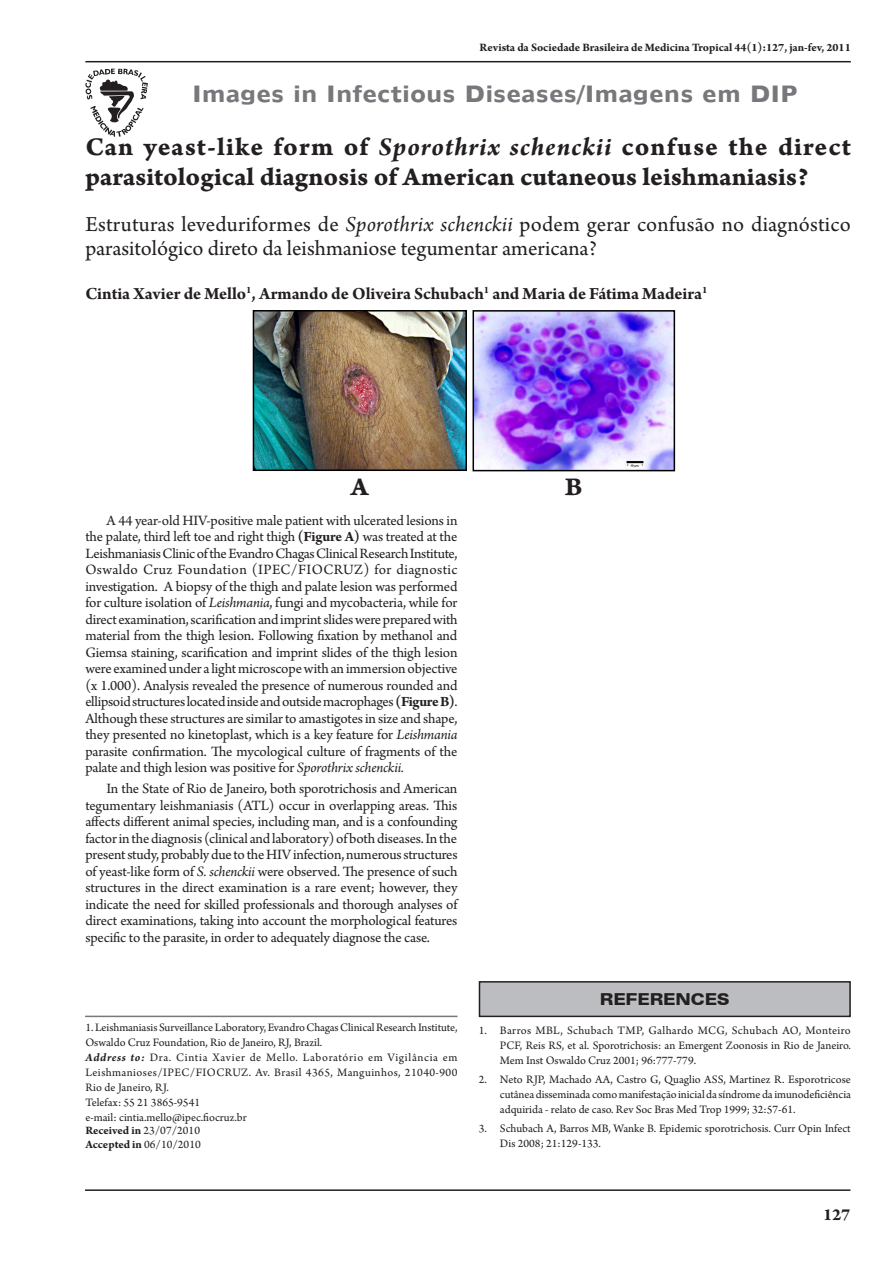
<style>
.page{position:relative;width:893px;height:1263px;background:#fff}
.page>*{position:absolute;margin:0;border:0;box-sizing:border-box;transform-origin:0 0}
.t1{font:27px/30px "Arno Pro Bold Caption";color:#231f20}
.t2{font:22.5px/24px "Arno Pro";letter-spacing:.005em;color:#231f20}
.t3{font:21px "Humanist 970 BT Bold C";color:#76787b}
.t4{font:700 18px "Arno Pro";color:#231f20}
.t5{font:900 expanded 16.5px "Zurich BT";color:#231f20}
.t6{font:15px/16.5px "Arno Pro";letter-spacing:-.01em;color:#231f20;text-align:justify}
.t7{font:12px/15px "Arno Pro";color:#231f20}
.t8{font:700 12px/13.5px "Arno Pro";color:#231f20}
.s1{font-family:"Arno Pro";font-weight:700;font-style:italic}
.s2{font-style:italic}
.s3{font-weight:700}
.s4{font-weight:700;font-style:italic}
.s5{font-weight:400}
</style>
<div class="page">
<hr style="left:85px;top:1189px;width:765px;height:2px;background:#231f20">
<hr style="left:85px;top:1016px;width:372px;height:1px;background:#76787b">
<hr style="left:85px;top:61px;width:766px;height:1px;background:#231f20">
<svg style="left:85px;top:69px;width:63px;height:68px"></svg>
<div style="left:479px;top:981px;width:372px;height:36px;background:#bcbdc0;border:2px solid #231f20"></div>
<img style="left:256px;top:313px;width:208px;height:155px">
<div style="left:253px;top:310px;width:214px;height:161px;border:2px solid #000"></div>
<img style="left:475px;top:313px;width:197px;height:155px">
<div style="left:472px;top:310px;width:203px;height:161px;border:2px solid #000"></div>
<p class="t8" style="left:480px;top:41px;width:373px">Revista da Sociedade Brasileira de Medicina Tropical 44(1):127, jan-fev, 2011</p>
<h3 class="t3" style="left:192px;top:79px;width:607px">Images in Infectious Diseases/Imagens em DIP</h3>
<h1 class="t1" style="left:85px;top:133px;width:767px">Can yeast-like form of <span class="s1">Sporothrix schenckii</span> confuse the direct parasitological diagnosis of American cutaneous leishmaniasis?</h1>
<h2 class="t2" style="left:85px;top:214px;width:767px">Estruturas leveduriformes de <span class="s2">Sporothrix schenckii</span> podem gerar confusão no diagnóstico parasitológico direto da leishmaniose tegumentar americana?</h2>
<p class="t4" style="left:85px;top:283px;width:623px">Cintia Xavier de Mello<sup>1</sup>, Armando de Oliveira Schubach<sup>1</sup> and Maria de Fátima Madeira<sup>1</sup></p>
<h1 class="t1" style="left:351px;top:473px;width:20px">A</h1>
<h1 class="t1" style="left:565px;top:473px;width:19px">B</h1>
<p class="t6" style="left:85px;top:513px;width:374px;text-indent:21px">A 44 year-old HIV-positive male patient with ulcerated lesions in the palate, third left toe and right thigh <span class="s3">(Figure A)</span> was treated at the Leishmaniasis Clinic of the Evandro Chagas Clinical Research Institute, Oswaldo Cruz Foundation (IPEC/FIOCRUZ) for diagnostic investigation. A biopsy of the thigh and palate lesion was performed for culture isolation of <span class="s2">Leishmania</span>, fungi and mycobacteria, while for direct examination, scarification and imprint slides were prepared with material from the thigh lesion. Following fixation by methanol and Giemsa staining, scarification and imprint slides of the thigh lesion were examined under a light microscope with an immersion objective (x 1.000). Analysis revealed the presence of numerous rounded and ellipsoid structures located inside and outside macrophages <span class="s3">(Figure B)</span>.<br>Although these structures are similar to amastigotes in size and shape, they presented no kinetoplast, which is a key feature for <span class="s2">Leishmania </span>parasite confirmation. The mycological culture of fragments of the palate and thigh lesion was positive for <span class="s2">Sporothrix schenckii.</span></p>
<p class="t6" style="left:85px;top:781px;width:374px;text-indent:21px">In the State of Rio de Janeiro, both sporotrichosis and American tegumentary leishmaniasis (ATL) occur in overlapping areas. This affects different animal species, including man, and is a confounding factor in the diagnosis (clinical and laboratory) of both diseases. In the present study, probably due to the HIV infection, numerous structures of yeast-like form of <span class="s2">S. schenckii</span> were observed. The presence of such structures in the direct examination is a rare event; however, they indicate the need for skilled professionals and thorough analyses of direct examinations, taking into account the morphological features specific to the parasite, in order to adequately diagnose the case.</p>
<p class="t7" style="left:85px;top:1020px;width:374px">1. Leishmaniasis Surveillance Laboratory, Evandro Chagas Clinical Research Institute, Oswaldo Cruz Foundation, Rio de Janeiro, RJ, Brazil.<br><span class="s4">Address to:</span> Dra. Cintia Xavier de Mello. Laboratório em Vigilância em Leishmanioses/IPEC/FIOCRUZ. Av. Brasil 4365, Manguinhos, 21040-900<br>Rio de Janeiro, RJ.<br>Telefax: 55 21 3865-9541<br>e-mail: cintia.mello@ipec.fiocruz.br</p>
<p class="t8" style="left:85px;top:1125px;width:117px">Received in <span class="s5">23/07/2010<br></span>Accepted in <span class="s5">06/10/2010</span></p>
<p class="t5" style="left:600px;top:990px;width:131px">REFERENCES</p>
<p class="t7" style="left:500px;top:1023px;width:352px;text-align:justify;text-indent:-21px">1. Barros MBL, Schubach TMP, Galhardo MCG, Schubach AO, Monteiro PCF, Reis RS, et al. Sporotrichosis: an Emergent Zoonosis in Rio de Janeiro.<br>Mem Inst Oswaldo Cruz 2001; 96:777-779.</p>
<p class="t7" style="left:500px;top:1073px;width:352px;text-align:justify;text-indent:-21px">2. Neto RJP, Machado AA, Castro G, Quaglio ASS, Martinez R. Esporotricose cutânea disseminada como manifestação inicial da síndrome da imunodeficiência adquirida - relato de caso. Rev Soc Bras Med Trop 1999; 32:57-61.</p>
<p class="t7" style="left:500px;top:1122px;width:352px;text-indent:-21px">3. Schubach A, Barros MB, Wanke B. Epidemic sporotrichosis<span class="s2">.</span> Curr Opin Infect<br>Dis 2008; 21:129-133.</p>
<p class="t4" style="left:823px;top:1204px;width:29px">127</p>
</div>
